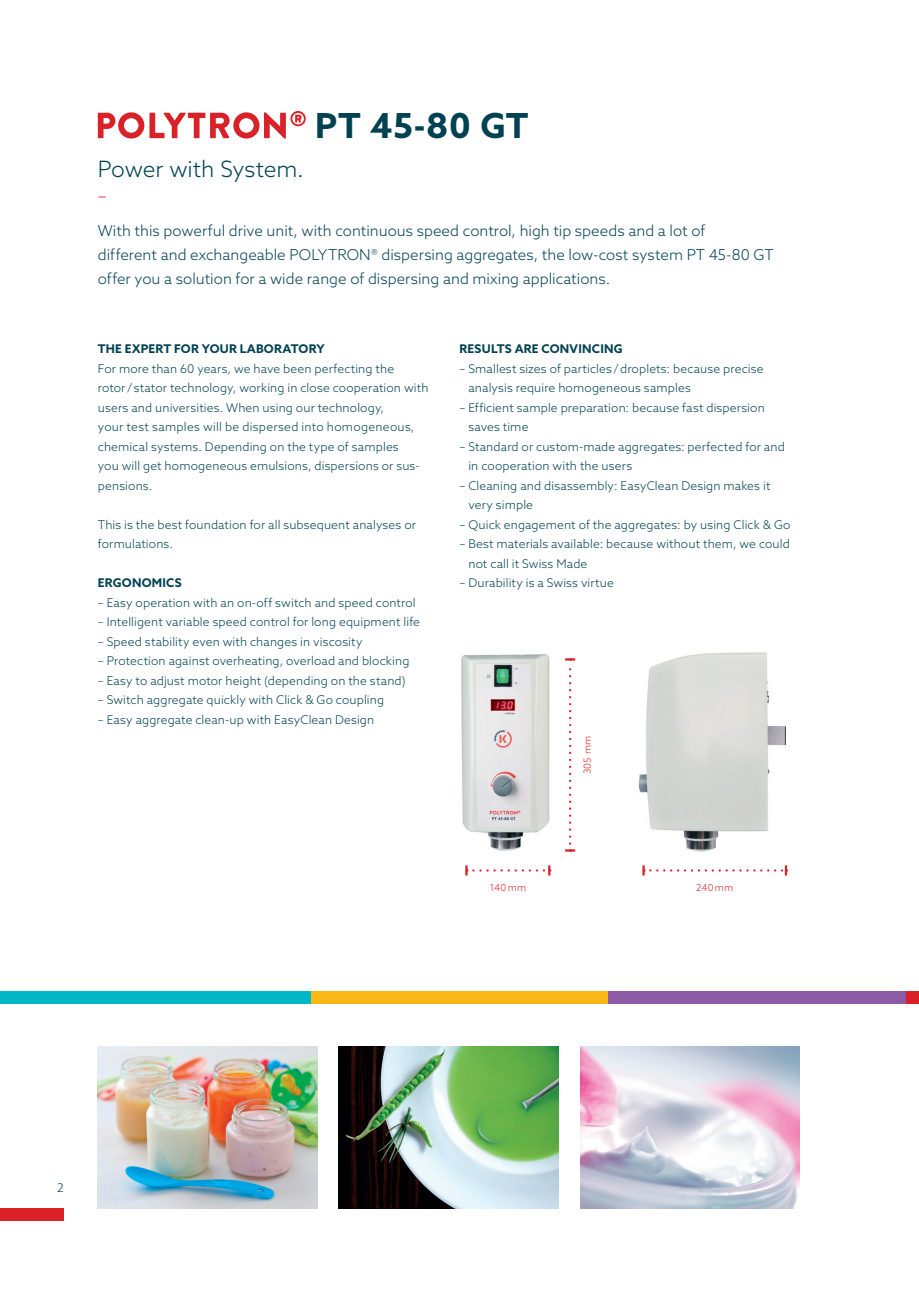
<style>
.page{position:relative;width:919px;height:1289px;background:#fff}
.page>*{position:absolute;margin:0;border:0;box-sizing:border-box;transform-origin:0 0}
.t1{font:700 34.5px "Azo Sans";letter-spacing:.02em;color:#004251}
.t2{font:300 22.5px "Azo Sans";color:#004251}
.t3{font:300 18px "Azo Sans";color:#da2128}
.t4{font:300 15px/24px "Azo Sans";color:#004251}
.t5{font:300 12px/19.5px "Azo Sans";letter-spacing:.01em;color:#004251}
.t6{font:700 12px "Azo Sans";letter-spacing:.02em;color:#004251}
.t7{font:300 9.75px "Azo Sans";letter-spacing:.02em;color:#da2128}
</style>
<div class="page">
<div style="left:0;top:1208px;width:64px;height:12px;background:#da2128"></div>
<img style="left:461px;top:654px;width:89px;height:197px">
<img style="left:638px;top:652px;width:147px;height:199px">
<svg style="left:642px;top:865px;width:2px;height:10px"></svg>
<svg style="left:650px;top:865px;width:137px;height:10px"></svg>
<svg style="left:465px;top:865px;width:2px;height:10px"></svg>
<svg style="left:473px;top:865px;width:77px;height:10px"></svg>
<svg style="left:565px;top:849px;width:10px;height:2px"></svg>
<svg style="left:565px;top:658px;width:10px;height:185px"></svg>
<img style="left:98px;top:1046px;width:219px;height:162px">
<img style="left:339px;top:1046px;width:219px;height:162px">
<img style="left:580px;top:1046px;width:219px;height:162px">
<svg style="left:98px;top:111px;width:208px;height:27px"></svg>
<div style="left:310px;top:991px;width:298px;height:12px;background:#fcb814"></div>
<div style="left:608px;top:991px;width:298px;height:12px;background:#8d5ba6"></div>
<div style="left:906px;top:991px;width:12px;height:12px;background:#da2128"></div>
<div style="left:0;top:991px;width:310px;height:12px;background:#00b7c5"></div>
<h2 class="t2" style="left:98px;top:154px;width:208px">Power with System.</h2>
<h3 class="t3" style="left:98px;top:184px;width:10px">–</h3>
<h1 class="t1" style="left:315px;top:103px;width:215px">PT 45-80 GT</h1>
<p class="t4" style="left:98px;top:218px;width:677px">With this powerful drive unit, with continuous speed control, high tip speeds and a lot of<br>different and exchangeable POLYTRON® dispersing aggregates, the low-cost system PT 45-80 GT offer you a solution for a wide range of dispersing and mixing applications.</p>
<p class="t6" style="left:98px;top:341px;width:228px">THE EXPERT FOR YOUR LABORATORY</p>
<p class="t5" style="left:98px;top:358px;width:332px">For more than 60 years, we have been perfecting the<br>rotor / stator technology, working in close cooperation with users and universities. When using our technology,<br>your test samples will be dispersed into homogeneous, chemical systems. Depending on the type of samples<br>you will get homogeneous emulsions, dispersions or sus&shy;pensions.</p>
<p class="t5" style="left:98px;top:514px;width:320px">This is the best foundation for all subsequent analyses or formulations.</p>
<p class="t6" style="left:98px;top:575px;width:85px">ERGONOMICS</p>
<p class="t5" style="left:98px;top:592px;width:319px">– Easy operation with an on-off switch and speed control</p>
<p class="t5" style="left:98px;top:612px;width:323px">– Intelligent variable speed control for long equipment life</p>
<p class="t5" style="left:98px;top:631px;width:266px">– Speed stability even with changes in viscosity</p>
<p class="t5" style="left:98px;top:651px;width:313px">– Protection against overheating, overload and blocking</p>
<p class="t5" style="left:98px;top:670px;width:309px">– Easy to adjust motor height (depending on the stand)</p>
<p class="t5" style="left:98px;top:690px;width:288px">– Switch aggregate quickly with Click &amp; Go coupling</p>
<p class="t5" style="left:98px;top:709px;width:278px">– Easy aggregate clean-up with EasyClean Design</p>
<p class="t6" style="left:459px;top:341px;width:165px">RESULTS ARE CONVINCING</p>
<p class="t5" style="left:468px;top:358px;width:297px;text-indent:-9px">– Smallest sizes of particles /droplets: because precise analysis require homogeneous samples</p>
<p class="t5" style="left:468px;top:397px;width:298px;text-indent:-9px">– Efficient sample preparation: because fast dispersion saves time</p>
<p class="t5" style="left:468px;top:436px;width:318px;text-indent:-9px">– Standard or custom-made aggregates: perfected for and in cooperation with the users</p>
<p class="t5" style="left:468px;top:475px;width:303px;text-indent:-9px">– Cleaning and disassembly: EasyClean Design makes it very simple</p>
<p class="t5" style="left:459px;top:514px;width:332px">– Quick engagement of the aggregates: by using Click &amp; Go</p>
<p class="t5" style="left:468px;top:534px;width:323px;text-indent:-9px">– Best materials available: because without them, we could not call it Swiss Made</p>
<p class="t5" style="left:459px;top:573px;width:156px">– Durability is a Swiss virtue</p>
<p class="t7" style="left:580px;top:774px;width:40px;rotate:-90deg">305 mm</p>
<p class="t7" style="left:489px;top:881px;width:38px">140mm</p>
<p class="t7" style="left:696px;top:881px;width:39px">240mm</p>
<p class="t5" style="left:57px;top:1177px;width:8px">2</p>
</div>
